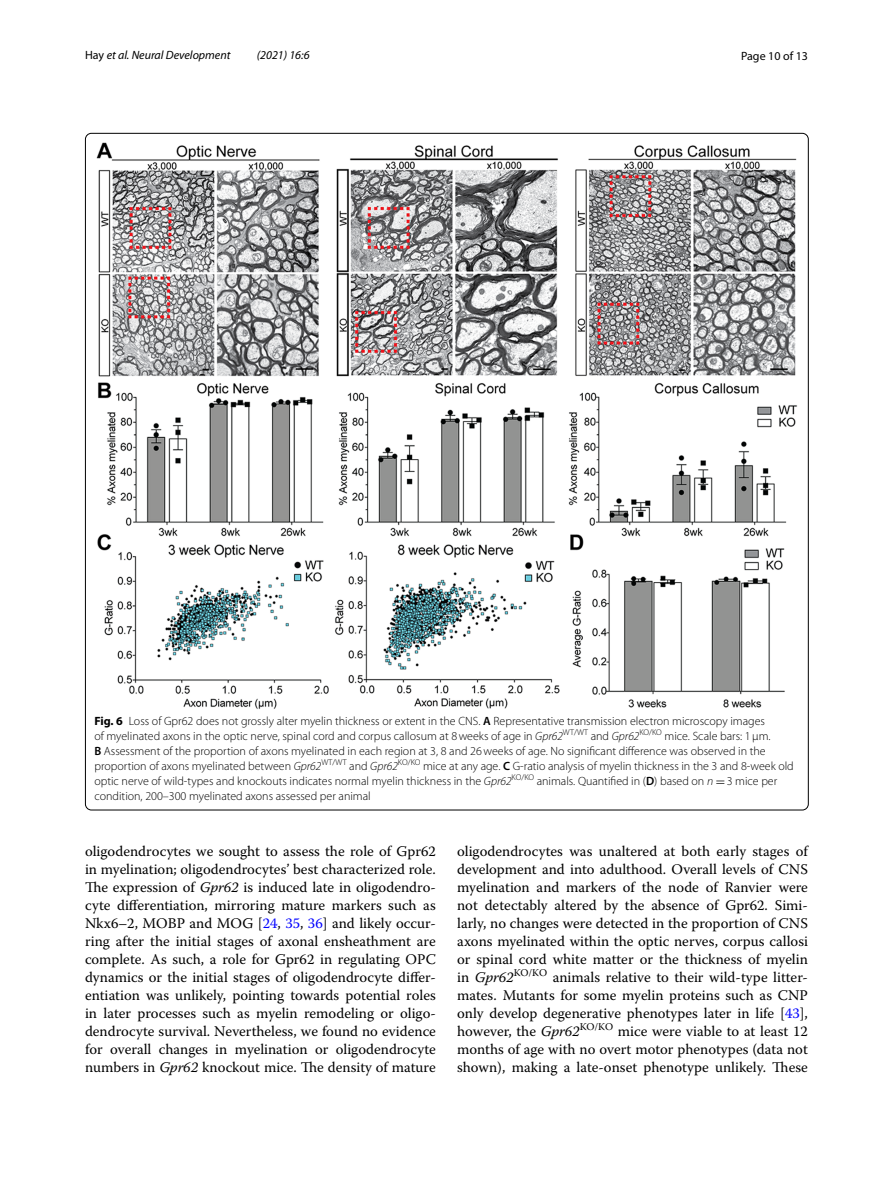
<style>
.page{position:relative;width:893px;height:1187px;background:#fff}
.page>*{position:absolute;margin:0;border:0;box-sizing:border-box;transform-origin:0 0}
.t1{font:14.7px/18px "Warnock Pro";color:#000;text-align:justify}
.t2{font:300 12px/15px "Myriad Pro";color:#000}
.t3{font:italic 12px "Myriad Pro";color:#000}
.t4{font:12px "Myriad Pro";color:#000}
.s1{font-style:normal}
.s2{font-weight:700}
.s3{font-weight:600}
.s4{font-style:italic}
.s5{font-family:"MTSY";font-weight:400}
.s6{color:#00f}
</style>
<div class="page">
<img style="left:97px;top:142px;width:700px;height:567px">
<p class="t3" style="left:85px;top:48px;width:147px"><span class="s1">Hay</span> et al. Neural Development</p>
<p class="t3" style="left:257px;top:48px;width:54px">(2021) 16:6</p>
<p class="t4" style="left:741px;top:48px;width:68px">Page 10 of 13</p>
<p class="t2" style="left:94px;top:713px;width:701px"><span class="s2">Fig. 6</span> Loss of Gpr62 does not grossly alter myelin thickness or extent in the CNS. <span class="s3">A</span> Representative transmission electron microscopy images<br>of myelinated axons in the optic nerve, spinal cord and corpus callosum at 8weeks of age in <span class="s4">Gpr62</span><sup>WT/WT</sup> and <span class="s4">Gpr62</span><sup>KO/KO</sup> mice. Scale bars: 1μm.<br><span class="s3">B</span> Assessment of the proportion of axons myelinated in each region at 3, 8 and 26weeks of age. No significant difference was observed in the proportion of axons myelinated between <span class="s4">Gpr62</span><sup>WT/WT</sup> and <span class="s4">Gpr62</span><sup>KO/KO</sup> mice at any age. <span class="s3">C</span> G-ratio analysis of myelin thickness in the 3 and 8-week old optic nerve of wild-types and knockouts indicates normal myelin thickness in the <span class="s4">Gpr62</span><sup>KO/KO</sup> animals. Quantified in (<span class="s3">D</span>) based on <span class="s4">n</span> <span class="s5">=</span>3 mice per condition, 200–300 myelinated axons assessed per animal</p>
<p class="t1" style="left:85px;top:841px;width:352px">oligodendrocytes we sought to assess the role of Gpr62 in myelination; oligodendrocytes’ best characterized role.<br>The expression of <span class="s4">Gpr62</span> is induced late in oligodendro&shy;cyte differentiation, mirroring mature markers such as Nkx6–2, MOBP and MOG [<span class="s6">24</span>, <span class="s6">35</span>, <span class="s6">36</span>] and likely occur&shy;ring after the initial stages of axonal ensheathment are complete. As such, a role for Gpr62 in regulating OPC dynamics or the initial stages of oligodendrocyte differ&shy;entiation was unlikely, pointing towards potential roles in later processes such as myelin remodeling or oligo&shy;dendrocyte survival. Nevertheless, we found no evidence for overall changes in myelination or oligodendrocyte numbers in <span class="s4">Gpr62</span> knockout mice. The density of mature</p>
<p class="t1" style="left:457px;top:841px;width:352px">oligodendrocytes was unaltered at both early stages of development and into adulthood. Overall levels of CNS myelination and markers of the node of Ranvier were not detectably altered by the absence of Gpr62. Simi&shy;larly, no changes were detected in the proportion of CNS axons myelinated within the optic nerves, corpus callosi or spinal cord white matter or the thickness of myelin in <span class="s4">Gpr62</span><sup>KO/KO</sup> animals relative to their wild-type litter&shy;mates. Mutants for some myelin proteins such as CNP only develop degenerative phenotypes later in life [<span class="s6">43</span>], however, the <span class="s4">Gpr62</span><sup>KO/KO</sup> mice were viable to at least 12 months of age with no overt motor phenotypes (data not shown), making a late-onset phenotype unlikely. These</p>
</div>
